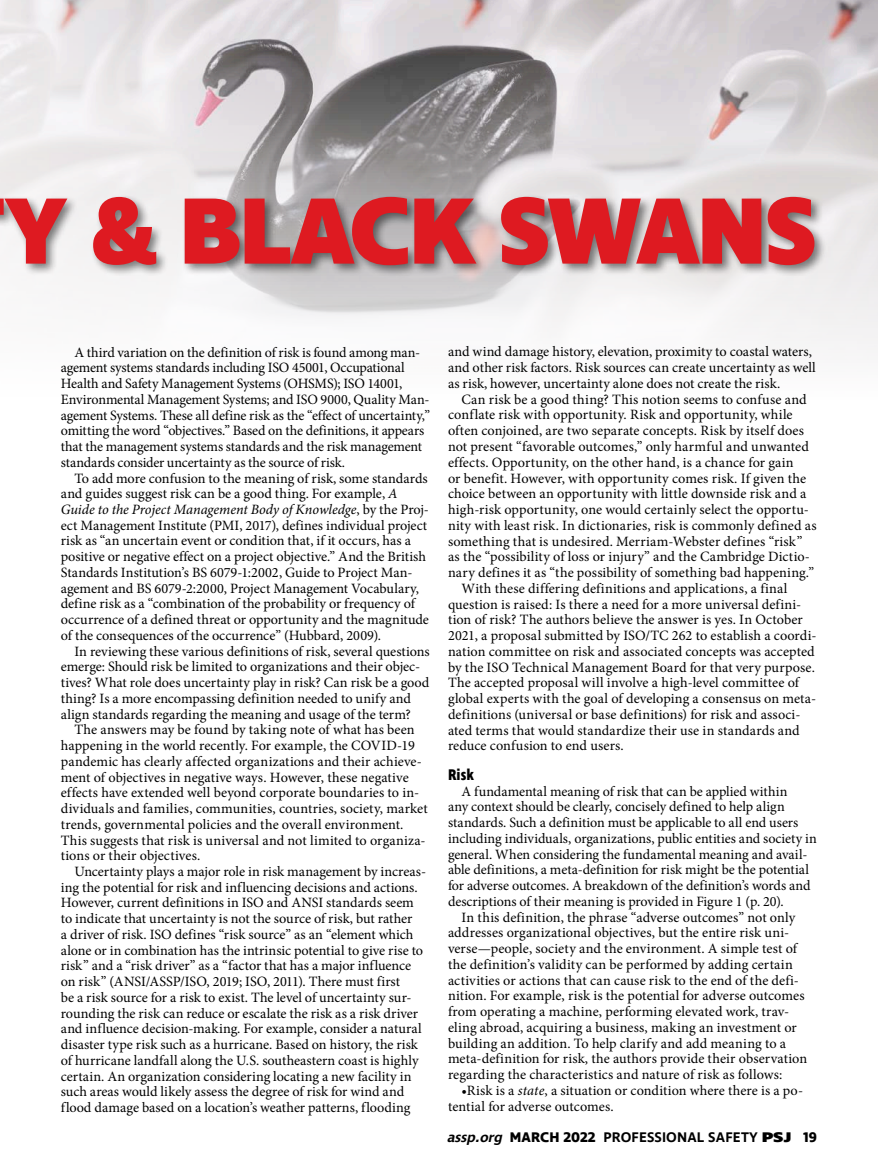
<style>
.page{position:relative;width:878px;height:1175px;background:#fff}
.page>*{position:absolute;margin:0;border:0;box-sizing:border-box;transform-origin:0 0}
.t1{font:800 96px "Ingra";letter-spacing:-.02em;color:#de1a21}
.t2{font:700 15.75px "Ingra Cd";color:#000}
.t3{font:14.25px/15.8px "Minion Pro";color:#000}
.t4{font:600 14.25px "Ingra";letter-spacing:.01em;color:#000}
.s1{font-style:italic}
.s2{font-weight:700}
.s3{font-weight:800}
</style>
<div class="page">
<img style="left:0;top:0;width:878px;height:350px">
<div style="left:0;top:194px;width:827px;height:96px;background:#000;opacity:.5"></div>
<h1 class="t1" style="left:4px;top:170px;width:813px">Y &amp; BLACK SWANS</h1>
<p class="t3" style="left:61px;top:344px;width:370px;text-indent:14px">A third variation on the definition of risk is found among man&shy;agement systems standards including ISO 45001, Occupational Health and Safety Management Systems (OHSMS); ISO 14001, Environmental Management Systems; and ISO 9000, Quality Man&shy;agement Systems. These all define risk as the “effect of uncertainty,” omitting the word “objectives.” Based on the definitions, it appears that the management systems standards and the risk management standards consider uncertainty as the source of risk.</p>
<p class="t3" style="left:61px;top:470px;width:369px;text-indent:13px">To add more confusion to the meaning of risk, some standards and guides suggest risk can be a good thing. For example, <span class="s1">A Guide to the Project Management Body of Knowledge</span>, by the Proj&shy;ect Management Institute (PMI, 2017), defines individual project risk as “an uncertain event or condition that, if it occurs, has a positive or negative effect on a project objective.” And the British Standards Institution’s BS 6079-1:2002, Guide to Project Man&shy;agement and BS 6079-2:2000, Project Management Vocabulary, define risk as a “combination of the probability or frequency of occurrence of a defined threat or opportunity and the magnitude of the consequences of the occurrence” (Hubbard, 2009).</p>
<p class="t3" style="left:61px;top:643px;width:370px;text-indent:13px">In reviewing these various definitions of risk, several questions emerge: Should risk be limited to organizations and their objec&shy;tives? What role does uncertainty play in risk? Can risk be a good thing? Is a more encompassing definition needed to unify and align standards regarding the meaning and usage of the term?</p>
<p class="t3" style="left:61px;top:722px;width:368px;text-indent:13px">The answers may be found by taking note of what has been happening in the world recently. For example, the COVID-19 pandemic has clearly affected organizations and their achieve&shy;ment of objectives in negative ways. However, these negative effects have extended well beyond corporate boundaries to in&shy;dividuals and families, communities, countries, society, market trends, governmental policies and the overall environment.<br>This suggests that risk is universal and not limited to organiza&shy;tions or their objectives.</p>
<p class="t3" style="left:61px;top:863px;width:367px;text-indent:13px">Uncertainty plays a major role in risk management by increas&shy;ing the potential for risk and influencing decisions and actions.<br>However, current definitions in ISO and ANSI standards seem to indicate that uncertainty is not the source of risk, but rather<br>a driver of risk. ISO defines “risk source” as an “element which alone or in combination has the intrinsic potential to give rise to risk” and a “risk driver” as a “factor that has a major influence on risk” (ANSI/ASSP/ISO, 2019; ISO, 2011). There must first<br>be a risk source for a risk to exist. The level of uncertainty sur&shy;rounding the risk can reduce or escalate the risk as a risk driver and influence decision-making. For example, consider a natural disaster type risk such as a hurricane. Based on history, the risk of hurricane landfall along the U.S. southeastern coast is highly certain. An organization considering locating a new facility in such areas would likely assess the degree of risk for wind and flood damage based on a location’s weather patterns, flooding</p>
<p class="t3" style="left:448px;top:344px;width:369px">and wind damage history, elevation, proximity to coastal waters, and other risk factors. Risk sources can create uncertainty as well as risk, however, uncertainty alone does not create the risk.</p>
<p class="t3" style="left:461px;top:391px;width:347px">Can risk be a good thing? This notion seems to confuse and</p>
<p class="t3" style="left:448px;top:407px;width:346px">conflate risk with opportunity. Risk and opportunity, while</p>
<p class="t3" style="left:448px;top:423px;width:357px">often conjoined, are two separate concepts. Risk by itself does</p>
<p class="t3" style="left:448px;top:438px;width:362px">not present “favorable outcomes,” only harmful and unwanted</p>
<p class="t3" style="left:448px;top:454px;width:347px">effects. Opportunity, on the other hand, is a chance for gain</p>
<p class="t3" style="left:448px;top:470px;width:359px">or benefit. However, with opportunity comes risk. If given the</p>
<p class="t3" style="left:448px;top:486px;width:360px">choice between an opportunity with little downside risk and a</p>
<p class="t3" style="left:448px;top:501px;width:362px">high-risk opportunity, one would certainly select the opportu-</p>
<p class="t3" style="left:448px;top:517px;width:370px">nity with least risk. In dictionaries, risk is commonly defined as</p>
<p class="t3" style="left:448px;top:533px;width:356px">something that is undesired. Merriam-Webster defines “risk”</p>
<p class="t3" style="left:448px;top:549px;width:363px">as the “possibility of loss or injury” and the Cambridge Dictio-</p>
<p class="t3" style="left:448px;top:564px;width:368px">nary defines it as “the possibility of something bad happening.”</p>
<p class="t3" style="left:461px;top:580px;width:327px">With these differing definitions and applications, a final</p>
<p class="t3" style="left:448px;top:596px;width:355px">question is raised: Is there a need for a more universal defini-</p>
<p class="t3" style="left:448px;top:612px;width:356px">tion of risk? The authors believe the answer is yes. In October</p>
<p class="t3" style="left:448px;top:627px;width:370px">2021, a proposal submitted by ISO/TC 262 to establish a coordi-</p>
<p class="t3" style="left:448px;top:643px;width:368px">nation committee on risk and associated concepts was accepted</p>
<p class="t3" style="left:448px;top:659px;width:368px">by the ISO Technical Management Board for that very purpose.</p>
<p class="t3" style="left:448px;top:675px;width:352px">The accepted proposal will involve a high-level committee of</p>
<p class="t3" style="left:448px;top:690px;width:369px">global experts with the goal of developing a consensus on meta-</p>
<p class="t3" style="left:448px;top:706px;width:354px">definitions (universal or base definitions) for risk and associ-</p>
<p class="t3" style="left:448px;top:722px;width:353px">ated terms that would standardize their use in standards and</p>
<p class="t3" style="left:448px;top:738px;width:177px">reduce confusion to end users.</p>
<p class="t2" style="left:448px;top:764px;width:28px">Risk</p>
<p class="t3" style="left:461px;top:783px;width:327px">A fundamental meaning of risk that can be applied within</p>
<p class="t3" style="left:448px;top:799px;width:338px">any context should be clearly, concisely defined to help align</p>
<p class="t3" style="left:448px;top:814px;width:352px">standards. Such a definition must be applicable to all end users</p>
<p class="t3" style="left:448px;top:830px;width:370px">including individuals, organizations, public entities and society in</p>
<p class="t3" style="left:448px;top:846px;width:361px">general. When considering the fundamental meaning and avail-</p>
<p class="t3" style="left:448px;top:862px;width:362px">able definitions, a meta-definition for risk might be the potential</p>
<p class="t3" style="left:448px;top:877px;width:364px">for adverse outcomes. A breakdown of the definition’s words and</p>
<p class="t3" style="left:448px;top:893px;width:337px">descriptions of their meaning is provided in Figure 1 (p. 20).</p>
<p class="t3" style="left:461px;top:909px;width:335px">In this definition, the phrase “adverse outcomes” not only</p>
<p class="t3" style="left:448px;top:925px;width:343px">addresses organizational objectives, but the entire risk uni-</p>
<p class="t3" style="left:448px;top:940px;width:350px">verse—people, society and the environment. A simple test of</p>
<p class="t3" style="left:448px;top:956px;width:346px">the definition’s validity can be performed by adding certain</p>
<p class="t3" style="left:448px;top:972px;width:352px">activities or actions that can cause risk to the end of the defi-</p>
<p class="t3" style="left:448px;top:988px;width:358px">nition. For example, risk is the potential for adverse outcomes</p>
<p class="t3" style="left:448px;top:1003px;width:343px">from operating a machine, performing elevated work, trav-</p>
<p class="t3" style="left:448px;top:1019px;width:350px">eling abroad, acquiring a business, making an investment or</p>
<p class="t3" style="left:448px;top:1035px;width:340px">building an addition. To help clarify and add meaning to a</p>
<p class="t3" style="left:448px;top:1051px;width:360px">meta-definition for risk, the authors provide their observation</p>
<p class="t3" style="left:448px;top:1066px;width:336px">regarding the characteristics and nature of risk as follows:</p>
<p class="t3" style="left:448px;top:1082px;width:356px;text-indent:13px">•Risk is a <span class="s1">state</span>, a situation or condition where there is a po&shy;tential for adverse outcomes.</p>
<p class="t4" style="left:446px;top:1128px;width:372px"><span class="s1">assp.org</span> <span class="s2">MARCH 2022</span> PROFESSIONAL SAFETY <span class="s3">PSJ</span> <span class="s2">19</span></p>
</div>
